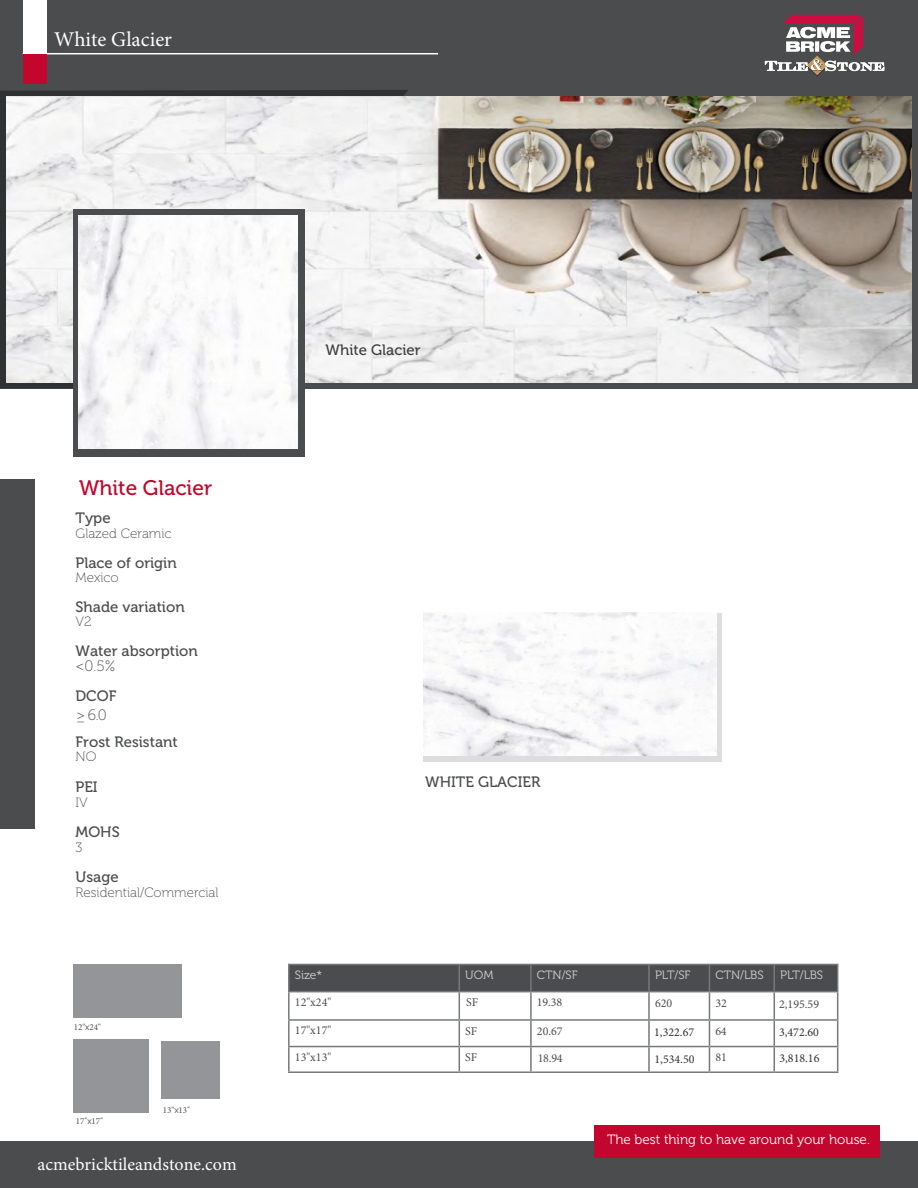
<style>
.page{position:relative;width:918px;height:1188px;background:#fff}
.page>*{position:absolute;margin:0;border:0;box-sizing:border-box;transform-origin:0 0}
.t1{font:21px "Minion Pro";color:#fff}
.t2{font:21px "Museo 500";color:#c3062d}
.t3{font:18px "Minion Pro";color:#fff}
.t4{font:15px "Museo 500";color:#4b4c4d}
.t5{font:15px "Museo 500";color:#404040}
.t6{font:15px "Museo 100";color:#4b4c4d}
.t7{font:15px "Museo 100";color:#4d4d4f}
.t8{font:13.5px "Museo 300";color:#fff}
.t9{font:13.5px "Museo 100";color:#4b4c4d}
.t10{font:13.5px "Museo 100";color:#4b4c4d}
.t11{font:12px "Minion Pro";color:#4b4c4d}
.t12{font:12px "Museo 300";color:#d1d2d4}
.t13{font:12px "Minion Pro";color:#313131}
.t14{font:9px "Minion Pro";color:#4b4c4d}
.s1{font-style:inherit}
.s2{font-family:"Museo 300"}
</style>
<div class="page">
<div style="left:424px;top:613px;width:298px;height:148px;background:#231f20;opacity:.15"></div>
<div style="left:0;top:0;width:918px;height:389px;background:#4b4c4d"></div>
<svg style="left:0;top:90px;width:409px;height:298px;background:#404142"></svg>
<div style="left:0;top:1142px;width:918px;height:46px;background:#4b4c4d"></div>
<div style="left:0;top:480px;width:35px;height:349px;background:#4b4c4d"></div>
<hr style="left:23px;top:53px;width:415px;height:1px;background:#fff">
<div style="left:23px;top:0;width:23px;height:54px;background:#fff"></div>
<div style="left:23px;top:54px;width:23px;height:30px;background:#c3062d"></div>
<div style="left:594px;top:1125px;width:286px;height:32px;background:#c3062d"></div>
<hr style="left:288px;top:964px;width:171px;height:1px;background:#76787b">
<hr style="left:288px;top:965px;width:2px;height:26px;background:#76787b">
<hr style="left:288px;top:991px;width:171px;height:1px;background:#76787b">
<hr style="left:288px;top:992px;width:2px;height:27px;background:#76787b">
<hr style="left:288px;top:1019px;width:171px;height:2px;background:#76787b">
<hr style="left:288px;top:1021px;width:2px;height:25px;background:#76787b">
<hr style="left:288px;top:1046px;width:171px;height:1px;background:#76787b">
<hr style="left:288px;top:1047px;width:2px;height:24px;background:#76787b">
<hr style="left:288px;top:1071px;width:171px;height:2px;background:#76787b">
<hr style="left:459px;top:1071px;width:72px;height:2px;background:#76787b">
<hr style="left:531px;top:1071px;width:118px;height:2px;background:#76787b">
<hr style="left:649px;top:1071px;width:60px;height:2px;background:#76787b">
<hr style="left:709px;top:1071px;width:65px;height:2px;background:#76787b">
<hr style="left:774px;top:1071px;width:64px;height:2px;background:#76787b">
<svg style="left:289px;top:964px;width:549px;height:107px"></svg>
<hr style="left:709px;top:1046px;width:65px;height:1px;background:#76787b">
<svg style="left:765px;top:15px;width:120px;height:61px"></svg>
<div style="left:74px;top:964px;width:108px;height:54px;background:#939598"></div>
<div style="left:74px;top:1039px;width:75px;height:73px;background:#939598"></div>
<div style="left:161px;top:1041px;width:59px;height:57px;background:#939598"></div>
<img style="left:6px;top:97px;width:905px;height:286px">
<div style="left:74px;top:210px;width:231px;height:247px;background:#4b4c4d"></div>
<img style="left:78px;top:216px;width:219px;height:232px">
<img style="left:424px;top:612px;width:292px;height:143px">
<h1 class="t1" style="left:54px;top:25px;width:120px">White Glacier</h1>
<h1 class="t2" style="left:79px;top:476px;width:134px">White Glacier</h1>
<p class="t4" style="left:76px;top:510px;width:37px">Type</p>
<p class="t9" style="left:76px;top:526px;width:98px"><span class="s1">Glazed</span> Ceramic</p>
<p class="t4" style="left:76px;top:554px;width:103px">Place of origin</p>
<p class="t9" style="left:76px;top:570px;width:45px">Mexico</p>
<p class="t4" style="left:76px;top:599px;width:111px">Shade variation</p>
<p class="t10" style="left:76px;top:615px;width:18px">V<span class="s1">2</span></p>
<p class="t4" style="left:76px;top:643px;width:124px">Water absorption</p>
<p class="t6" style="left:76px;top:658px;width:41px">&lt;0.<span class="s1">5</span>%</p>
<p class="t4" style="left:76px;top:688px;width:42px">DCOF</p>
<p class="t7" style="left:76px;top:707px;width:32px">≥ 6.0</p>
<p class="t4" style="left:76px;top:734px;width:104px">Frost Resistant</p>
<p class="t9" style="left:76px;top:750px;width:22px">NO</p>
<p class="t4" style="left:76px;top:779px;width:24px">PEI</p>
<p class="t9" style="left:76px;top:795px;width:14px">I<span class="s1">V</span></p>
<p class="t4" style="left:76px;top:824px;width:46px">MOHS</p>
<p class="t9" style="left:76px;top:840px;width:8px">3</p>
<p class="t4" style="left:76px;top:869px;width:45px">Usage</p>
<p class="t10" style="left:76px;top:885px;width:145px">Residential/Commercial</p>
<p class="t14" style="left:74px;top:1022px;width:29px">12"<span class="s2">x</span>24"</p>
<p class="t14" style="left:76px;top:1115px;width:29px">17<span class="s2">”x</span>17<span class="s2">”</span></p>
<p class="t14" style="left:163px;top:1104px;width:29px">13"<span class="s2">x</span>13<span class="s2">”</span></p>
<p class="t3" style="left:38px;top:1152px;width:201px">acmebricktileandstone.com</p>
<p class="t5" style="left:326px;top:342px;width:96px">White Glacier</p>
<p class="t4" style="left:425px;top:774px;width:117px">WHITE GLACIER</p>
<p class="t12" style="left:295px;top:969px;width:29px">Size*</p>
<p class="t12" style="left:465px;top:969px;width:30px">UOM</p>
<p class="t12" style="left:537px;top:969px;width:42px">CTN/SF</p>
<p class="t12" style="left:655px;top:969px;width:37px">PLT/SF</p>
<p class="t12" style="left:715px;top:969px;width:50px">CTN/LBS</p>
<p class="t12" style="left:780px;top:969px;width:44px">PLT/LBS</p>
<p class="t11" style="left:295px;top:994px;width:38px">12"x24"</p>
<p class="t11" style="left:466px;top:994px;width:14px">SF</p>
<p class="t11" style="left:537px;top:994px;width:27px">19.38</p>
<p class="t11" style="left:655px;top:996px;width:19px">620</p>
<p class="t11" style="left:715px;top:996px;width:13px">32</p>
<p class="t11" style="left:779px;top:996px;width:42px">2,195.59</p>
<p class="t11" style="left:295px;top:1023px;width:38px">17"x17"</p>
<p class="t11" style="left:465px;top:1023px;width:14px">SF</p>
<p class="t11" style="left:537px;top:1023px;width:27px">20.67</p>
<p class="t11" style="left:715px;top:1023px;width:13px">64</p>
<p class="t11" style="left:295px;top:1049px;width:38px">13"x13"</p>
<p class="t11" style="left:465px;top:1049px;width:14px">SF</p>
<p class="t11" style="left:538px;top:1050px;width:27px">18.94</p>
<p class="t11" style="left:715px;top:1049px;width:13px">81</p>
<p class="t13" style="left:654px;top:1024px;width:42px">1,322.67</p>
<p class="t13" style="left:779px;top:1024px;width:42px">3,472.60</p>
<p class="t13" style="left:655px;top:1051px;width:42px">1,534.50</p>
<p class="t13" style="left:779px;top:1050px;width:42px">3,818.16</p>
<p class="t8" style="left:607px;top:1132px;width:264px">The best thing to have around your house.</p>
</div>
